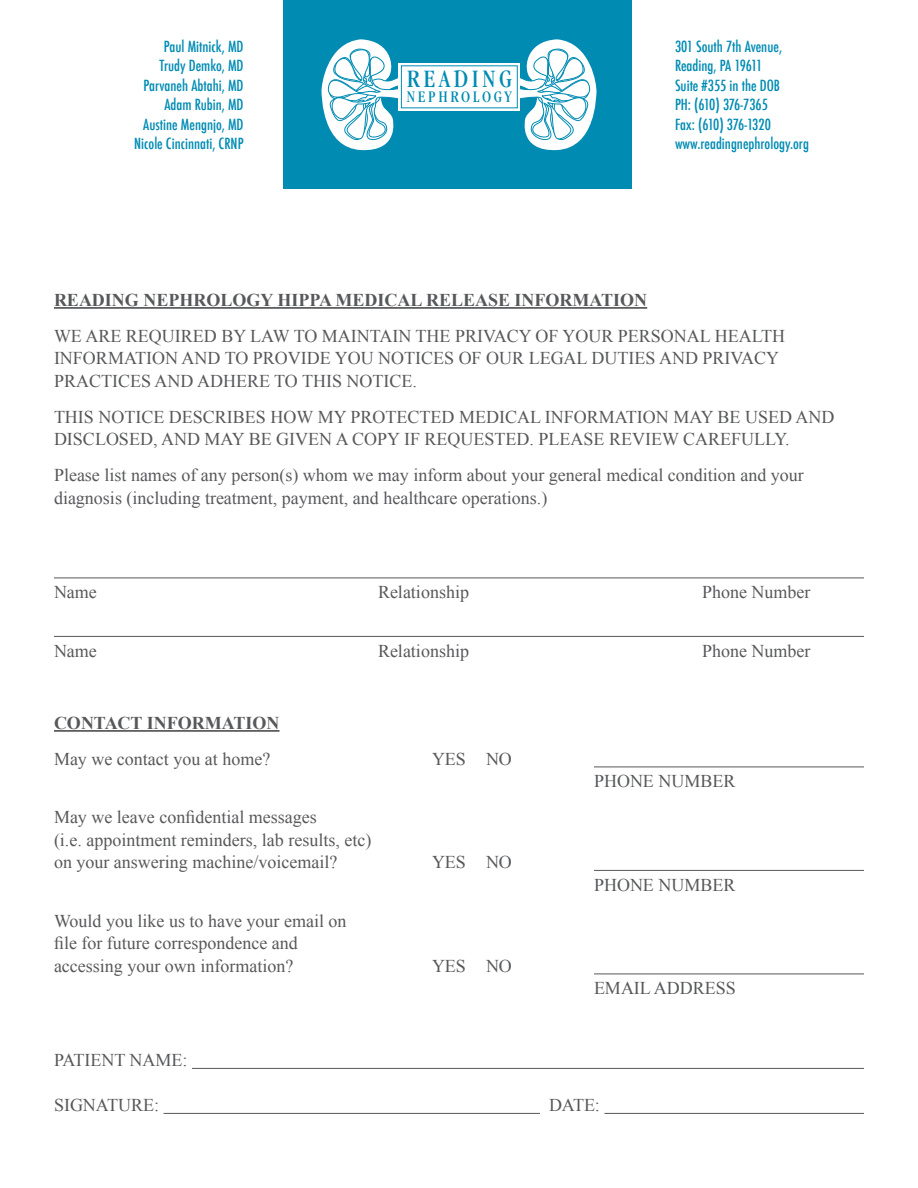
<style>
.page{position:relative;width:918px;height:1188px;background:#fff}
.page>*{position:absolute;margin:0;border:0;box-sizing:border-box;transform-origin:0 0}
.t1{font:condensed 26.1px "Garamond IT Cby BT";letter-spacing:.14em;color:#008bb3}
.t2{font:18px/22.5px "Times New Roman";color:#57585a}
.t3{font:700 18px "Times New Roman";color:#57585a}
.t4{font:condensed 16.8px "Garamond IT Cby BT";letter-spacing:.15em;color:#008bb3}
.t5{font:500 condensed 15px/19.5px "Futura";color:#008bb3}
</style>
<div class="page">
<div style="left:284px;top:0;width:348px;height:189px;background:#008bb3"></div>
<svg style="left:520px;top:39px;width:77px;height:112px"></svg>
<svg style="left:321px;top:39px;width:77px;height:112px"></svg>
<div style="left:398px;top:63px;width:122px;height:48px;background:#fff"></div>
<hr style="left:54px;top:307px;width:593px;height:2px;background:#57585a">
<hr style="left:54px;top:577px;width:810px;height:1px;background:#57585a">
<hr style="left:54px;top:636px;width:810px;height:1px;background:#57585a">
<hr style="left:54px;top:730px;width:226px;height:2px;background:#57585a">
<hr style="left:594px;top:766px;width:270px;height:1px;background:#57585a">
<hr style="left:594px;top:870px;width:270px;height:1px;background:#57585a">
<hr style="left:594px;top:973px;width:270px;height:1px;background:#57585a">
<hr style="left:192px;top:1068px;width:672px;height:1px;background:#57585a">
<hr style="left:164px;top:1113px;width:376px;height:1px;background:#57585a">
<hr style="left:604px;top:1113px;width:260px;height:1px;background:#57585a">
<p class="t5" style="left:164px;top:37px;width:81px">Paul Mitnick, MD</p>
<p class="t5" style="left:160px;top:56px;width:86px">Trudy Demko, MD</p>
<p class="t5" style="left:143px;top:76px;width:102px">Parvaneh Abtahi, MD</p>
<p class="t5" style="left:164px;top:95px;width:81px">Adam Rubin, MD</p>
<p class="t5" style="left:143px;top:115px;width:102px">Austine Mengnjo, MD</p>
<p class="t5" style="left:134px;top:134px;width:111px">Nicole Cincinnati, CRNP</p>
<p class="t1" style="left:407px;top:64px;width:107px">READING</p>
<p class="t4" style="left:407px;top:87px;width:106px">NEPHROLOGY</p>
<p class="t5" style="left:675px;top:37px;width:109px">301 South 7th Avenue,<br>Reading, PA 19611<br>Suite #355 in the DOB</p>
<p class="t5" style="left:675px;top:95px;width:135px">PH: (610) 376-7365<br>Fax: (610) 376-1320 www.readingnephrology.org</p>
<p class="t3" style="left:54px;top:287px;width:595px">READING NEPHROLOGY HIPPA MEDICAL RELEASE INFORMATION</p>
<p class="t2" style="left:54px;top:324px;width:733px">WE ARE REQUIRED BY LAW TO MAINTAIN THE PRIVACY OF YOUR PERSONAL HEALTH<br>INFORMATION AND TO PROVIDE YOU NOTICES OF OUR LEGAL DUTIES AND PRIVACY<br>PRACTICES AND ADHERE TO THIS NOTICE.</p>
<p class="t2" style="left:54px;top:405px;width:782px">THIS NOTICE DESCRIBES HOW MY PROTECTED MEDICAL INFORMATION MAY BE USED AND<br>DISCLOSED, AND MAY BE GIVEN A COPY IF REQUESTED. PLEASE REVIEW CAREFULLY.</p>
<p class="t2" style="left:54px;top:464px;width:751px">Please list names of any person(s) whom we may inform about your general medical condition and your diagnosis (including treatment, payment, and healthcare operations.)</p>
<p class="t2" style="left:54px;top:581px;width:44px">Name</p>
<p class="t2" style="left:378px;top:581px;width:93px">Relationship</p>
<p class="t2" style="left:702px;top:581px;width:110px">Phone Number</p>
<p class="t2" style="left:54px;top:639px;width:44px">Name</p>
<p class="t2" style="left:378px;top:639px;width:93px">Relationship</p>
<p class="t2" style="left:702px;top:639px;width:110px">Phone Number</p>
<p class="t3" style="left:54px;top:710px;width:227px">CONTACT INFORMATION</p>
<p class="t2" style="left:54px;top:747px;width:218px">May we contact you at home?</p>
<p class="t2" style="left:432px;top:747px;width:81px">YES NO</p>
<p class="t2" style="left:54px;top:806px;width:319px">May we leave confidential messages<br>(i.e. appointment reminders, lab results, etc) on your answering machine/voicemail?</p>
<p class="t2" style="left:54px;top:909px;width:294px">Would you like us to have your email on file for future correspondence and accessing your own information?</p>
<p class="t2" style="left:432px;top:851px;width:81px">YES NO</p>
<p class="t2" style="left:432px;top:954px;width:81px">YES NO</p>
<p class="t2" style="left:594px;top:770px;width:143px">PHONE NUMBER</p>
<p class="t2" style="left:594px;top:873px;width:143px">PHONE NUMBER</p>
<p class="t2" style="left:594px;top:977px;width:143px">EMAIL ADDRESS</p>
<p class="t2" style="left:54px;top:1049px;width:135px">PATIENT NAME:</p>
<p class="t2" style="left:54px;top:1094px;width:107px">SIGNATURE:</p>
<p class="t2" style="left:549px;top:1094px;width:53px">DATE:</p>
</div>
